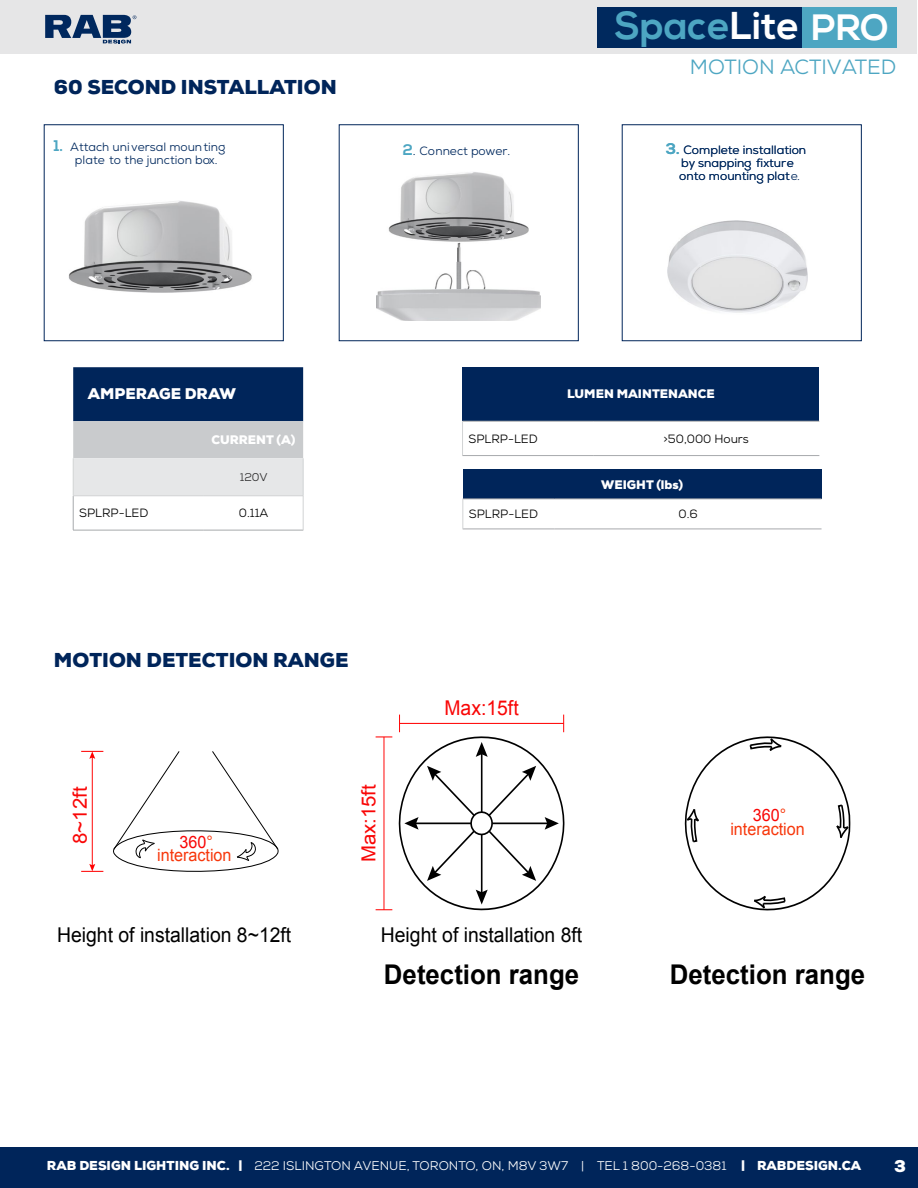
<style>
.page{position:relative;width:918px;height:1188px;background:#fff}
.page>*{position:absolute;margin:0;border:0;box-sizing:border-box;transform-origin:0 0}
.t1{font:700 38.7px "Nexa";color:#4da6c2}
.t2{font:700 27.15px "Arial";color:#000;scale:.95 1}
.t3{font:20.55px "Nexa";color:#4da6c2}
.t4{font:20.4px "Arial";color:#000;scale:.95 1}
.t5{font:20.4px "Arial";color:#f90606;scale:.95 1}
.t6{font:900 19.5px "Nexa";color:#00255a}
.t7{font:19.35px "Arial";color:#f90606;scale:1.05 1}
.t8{font:16.95px/13.6px "Arial";color:#f7370b;text-align:center;scale:.95 1}
.t9{font:900 16.5px "Nexa";color:#fff}
.t10{font:900 15px "Nexa";color:#fff}
.t11{font:12.6px "Nexa";color:#fff}
.t12{font:12px/12.6px "Nexa";color:#00295e}
.t13{font:12px "Nexa";color:#000}
.t14{font:900 12px "Nexa";color:#fff}
.t15{font:11.25px "Nexa";color:#292829}
.s1{color:#fff}
.s2{font-size:36.6px;color:#fff}
.s3{font-weight:700;font-size:15.45px;color:#4da6c2}
.s4{font-size:12.6px}
.s5{color:#f90606}
.s6{font-weight:900}
</style>
<div class="page">
<div style="left:0;top:1147px;width:918px;height:41px;background:#00255a"></div>
<div style="left:1px;top:1px;width:916px;height:53px;background:#e6e6e7"></div>
<svg style="left:45px;top:15px;width:91px;height:29px"></svg>
<img style="left:376px;top:172px;width:165px;height:149px">
<img style="left:68px;top:201px;width:184px;height:92px">
<img style="left:668px;top:220px;width:140px;height:93px">
<div style="left:597px;top:8px;width:214px;height:40px;background:#00295e"></div>
<div style="left:802px;top:8px;width:95px;height:40px;background:#4da6c2"></div>
<svg style="left:73px;top:367px;width:230px;height:129px;background:#7d8ea4"></svg>
<hr style="left:73px;top:496px;width:1px;height:34px;background:#a7a9ac">
<hr style="left:73px;top:530px;width:131px;height:1px;background:#a7a9ac">
<hr style="left:204px;top:530px;width:99px;height:1px;background:#a7a9ac">
<hr style="left:73px;top:458px;width:1px;height:38px;background:#d1d3d4">
<hr style="left:73px;top:496px;width:131px;height:1px;background:#d1d3d4">
<hr style="left:204px;top:496px;width:99px;height:1px;background:#d1d3d4">
<hr style="left:303px;top:458px;width:1px;height:38px;background:#d1d3d4">
<hr style="left:303px;top:496px;width:1px;height:34px;background:#d1d3d4">
<div style="left:463px;top:367px;width:356px;height:54px;background:#00255a"></div>
<hr style="left:462px;top:421px;width:131px;height:1px;background:#a7a9ac">
<hr style="left:593px;top:421px;width:226px;height:1px;background:#a7a9ac">
<hr style="left:462px;top:455px;width:131px;height:1px;background:#a7a9ac">
<hr style="left:593px;top:455px;width:226px;height:1px;background:#a7a9ac">
<hr style="left:462px;top:421px;width:1px;height:34px;background:#d1d3d4">
<div style="left:463px;top:470px;width:359px;height:29px;background:#00255a"></div>
<hr style="left:463px;top:499px;width:92px;height:1px;background:#a7a9ac">
<hr style="left:555px;top:499px;width:267px;height:1px;background:#a7a9ac">
<hr style="left:463px;top:529px;width:92px;height:1px;background:#a7a9ac">
<hr style="left:555px;top:529px;width:267px;height:1px;background:#a7a9ac">
<hr style="left:463px;top:499px;width:1px;height:30px;background:#d1d3d4">
<svg style="left:684px;top:736px;width:167px;height:175px"></svg>
<svg style="left:113px;top:751px;width:166px;height:121px"></svg>
<hr style="left:92px;top:756px;width:1px;height:110px;background:#f00">
<svg style="left:81px;top:751px;width:22px;height:8px"></svg>
<svg style="left:81px;top:864px;width:22px;height:8px"></svg>
<svg style="left:398px;top:714px;width:167px;height:197px"></svg>
<hr style="left:400px;top:723px;width:164px;height:1px;background:#f00">
<svg style="left:376px;top:909px;width:16px;height:1px"></svg>
<svg style="left:376px;top:737px;width:16px;height:1px"></svg>
<hr style="left:384px;top:737px;width:1px;height:173px;background:#f00">
<h1 class="t1" style="left:615px;top:4px;width:276px">Space<span class="s1">Lite</span> <span class="s2">PRO</span></h1>
<h3 class="t6" style="left:54px;top:74px;width:284px">60 SECOND INSTALLATION</h3>
<h3 class="t3" style="left:690px;top:54px;width:208px">MOTION ACTIVATED</h3>
<p class="t12" style="left:75px;top:141px;width:152px;text-indent:-21px"><span class="s3">1.</span> Attach universal mounting plate to the junction box.</p>
<p class="t12" style="left:403px;top:145px;width:109px"><span class="s3">2</span><span class="s4">.</span> Connect power.</p>
<p class="t12" style="left:666px;top:144px;width:142px;text-align:center"><span class="s3">3.</span> Complete installation by snapping fixture onto mounting plate</p>
<p class="t12" style="left:792px;top:169px;width:9px">r.</p>
<p class="t10" style="left:88px;top:383px;width:150px">AMPERAGE DRAW</p>
<p class="t14" style="left:211px;top:432px;width:86px">CURRENT (A)</p>
<p class="t15" style="left:240px;top:470px;width:29px">120V</p>
<p class="t13" style="left:79px;top:505px;width:71px">SPLRP-LED</p>
<p class="t13" style="left:239px;top:505px;width:31px">0.11A</p>
<p class="t14" style="left:567px;top:386px;width:149px">LUMEN MAINTENANCE</p>
<p class="t13" style="left:469px;top:431px;width:71px">SPLRP-LED</p>
<p class="t13" style="left:664px;top:431px;width:87px">&gt;50,000 Hours</p>
<p class="t14" style="left:601px;top:476px;width:83px">WEIGHT (lbs)</p>
<p class="t13" style="left:469px;top:506px;width:71px">SPLRP-LED</p>
<p class="t13" style="left:678px;top:506px;width:21px">0.6</p>
<h3 class="t6" style="left:54px;top:647px;width:296px">MOTION DETECTION RANGE</h3>
<h3 class="t5" style="left:444px;top:694px;width:80px">Max:15ft</h3>
<h3 class="t7" style="left:67px;top:844px;width:56px;rotate:-90deg">8~12ft</h3>
<h3 class="t8" style="left:157px;top:835px;width:80px"><span class="s5">360</span>° interaction</h3>
<h3 class="t4" style="left:57px;top:921px;width:248px">Height of installation 8~12ft</h3>
<h3 class="t7" style="left:356px;top:862px;width:76px;rotate:-90deg">Max:15ft</h3>
<h3 class="t4" style="left:381px;top:921px;width:214px">Height of installation 8ft</h3>
<h2 class="t2" style="left:384px;top:959px;width:207px">Detection range</h2>
<h3 class="t8" style="left:730px;top:809px;width:80px"><span class="s5">360</span>° interaction</h3>
<h2 class="t2" style="left:670px;top:959px;width:207px">Detection range</h2>
<p class="t11" style="left:47px;top:1158px;width:816px"><span class="s6">RAB DESIGN LIGHTING INC. |</span> 222 ISLINGTON AVENUE, TORONTO, ON, M8V 3W7 | TEL 1 800-268-0381 <span class="s6">| RABDESIGN.CA</span></p>
<h3 class="t9" style="left:894px;top:1155px;width:13px">3</h3>
</div>
